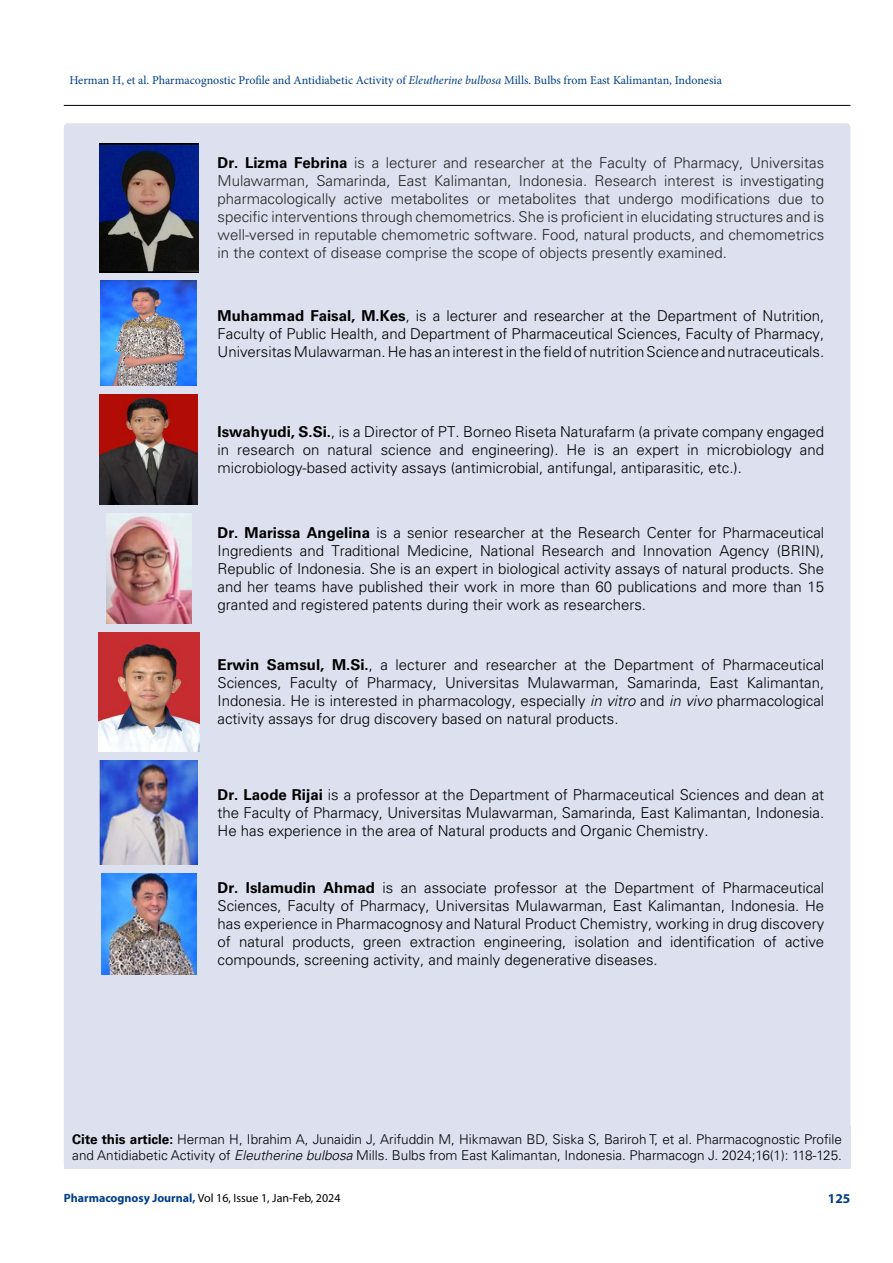
<style>
.page{position:relative;width:893px;height:1263px;background:#fff}
.page>*{position:absolute;margin:0;border:0;box-sizing:border-box;transform-origin:0 0}
.t1{font:300 15px/18px "Univers LT Std";color:#000;text-align:justify}
.t2{font:300 15px/18px "Univers LT Std";color:#252525;text-align:justify}
.t3{font:300 13.5px/16.2px "Univers LT Std";color:#000}
.t4{font:700 13.5px "Myriad Pro";color:#003e88}
.t5{font:12px "Minion Pro";color:#003e88}
.t6{font:12px "Myriad Pro";color:#000}
.s1{font-style:italic}
.s2{font-weight:700;color:#000}
.s3{font-weight:700}
.s4{font-weight:700;color:#003e88}
</style>
<div class="page">
<hr style="left:64px;top:105px;width:786px;height:1px;background:#000">
<div style="left:64px;top:123px;width:786px;height:1046px;background:#dde0ef;border-radius:4px"></div>
<img style="left:99px;top:143px;width:99px;height:129px">
<img style="left:101px;top:281px;width:96px;height:105px">
<img style="left:100px;top:394px;width:98px;height:110px">
<img style="left:107px;top:513px;width:84px;height:111px">
<img style="left:98px;top:632px;width:101px;height:119px">
<img style="left:100px;top:760px;width:98px;height:105px">
<img style="left:101px;top:874px;width:96px;height:100px">
<p class="t5" style="left:69px;top:72px;width:654px">Herman H, et al. Pharmacognostic Profile and Antidiabetic Activity of <span class="s1">Eleutherine bulbosa</span> Mills. Bulbs from East Kalimantan, Indonesia</p>
<p class="t2" style="left:218px;top:154px;width:608px"><span class="s2">Dr. Lizma Febrina</span> is a lecturer and researcher at the Faculty of Pharmacy, Universitas Mulawarman, Samarinda, East Kalimantan, Indonesia. Research interest is investigating pharmacologically active metabolites or metabolites that undergo modifications due to specific interventions through chemometrics. She is proficient in elucidating structures and is well-versed in reputable chemometric software. Food, natural products, and chemometrics in the context of disease comprise the scope of objects presently examined.</p>
<p class="t1" style="left:218px;top:306px;width:608px"><span class="s3">Muhammad Faisal, M.Kes</span>, is a lecturer and researcher at the Department of Nutrition, Faculty of Public Health, and Department of Pharmaceutical Sciences, Faculty of Pharmacy, Universitas Mulawarman. He has an interest in the field of nutrition Science and nutraceuticals.</p>
<p class="t1" style="left:218px;top:422px;width:608px"><span class="s3">Iswahyudi, S.Si.</span>, is a Director of PT. Borneo Riseta Naturafarm (a private company engaged in research on natural science and engineering). He is an expert in microbiology and microbiology-based activity assays (antimicrobial, antifungal, antiparasitic, etc.).</p>
<p class="t1" style="left:218px;top:523px;width:608px"><span class="s3">Dr. Marissa Angelina</span> is a senior researcher at the Research Center for Pharmaceutical Ingredients and Traditional Medicine, National Research and Innovation Agency (BRIN), Republic of Indonesia. She is an expert in biological activity assays of natural products. She and her teams have published their work in more than 60 publications and more than 15 granted and registered patents during their work as researchers.</p>
<p class="t1" style="left:218px;top:656px;width:608px"><span class="s3">Erwin Samsul, M.Si.</span>, a lecturer and researcher at the Department of Pharmaceutical Sciences, Faculty of Pharmacy, Universitas Mulawarman, Samarinda, East Kalimantan, Indonesia. He is interested in pharmacology, especially <span class="s1">in vitro</span> and <span class="s1">in vivo</span> pharmacological activity assays for drug discovery based on natural products.</p>
<p class="t1" style="left:218px;top:785px;width:608px"><span class="s3">Dr. Laode Rijai</span> is a professor at the Department of Pharmaceutical Sciences and dean at the Faculty of Pharmacy, Universitas Mulawarman, Samarinda, East Kalimantan, Indonesia.<br>He has experience in the area of Natural products and Organic Chemistry.</p>
<p class="t1" style="left:218px;top:879px;width:608px"><span class="s3">Dr. Islamudin Ahmad</span> is an associate professor at the Department of Pharmaceutical Sciences, Faculty of Pharmacy, Universitas Mulawarman, East Kalimantan, Indonesia. He has experience in Pharmacognosy and Natural Product Chemistry, working in drug discovery of natural products, green extraction engineering, isolation and identification of active compounds, screening activity, and mainly degenerative diseases.</p>
<p class="t3" style="left:72px;top:1131px;width:771px"><span class="s3">Cite this article:</span> Herman H, Ibrahim A, Junaidin J, Arifuddin M, Hikmawan BD, Siska S, Bariroh T, et al. Pharmacognostic Profile and Antidiabetic Activity of <span class="s1">Eleutherine bulbosa</span> Mills. Bulbs from East Kalimantan, Indonesia. Pharmacogn J. 2024;16(1): 118-125.</p>
<p class="t6" style="left:64px;top:1190px;width:278px"><span class="s4">Pharmacognosy Journal,</span> Vol 16, Issue 1, Jan-Feb, 2024</p>
<p class="t4" style="left:828px;top:1189px;width:24px">125</p>
</div>
